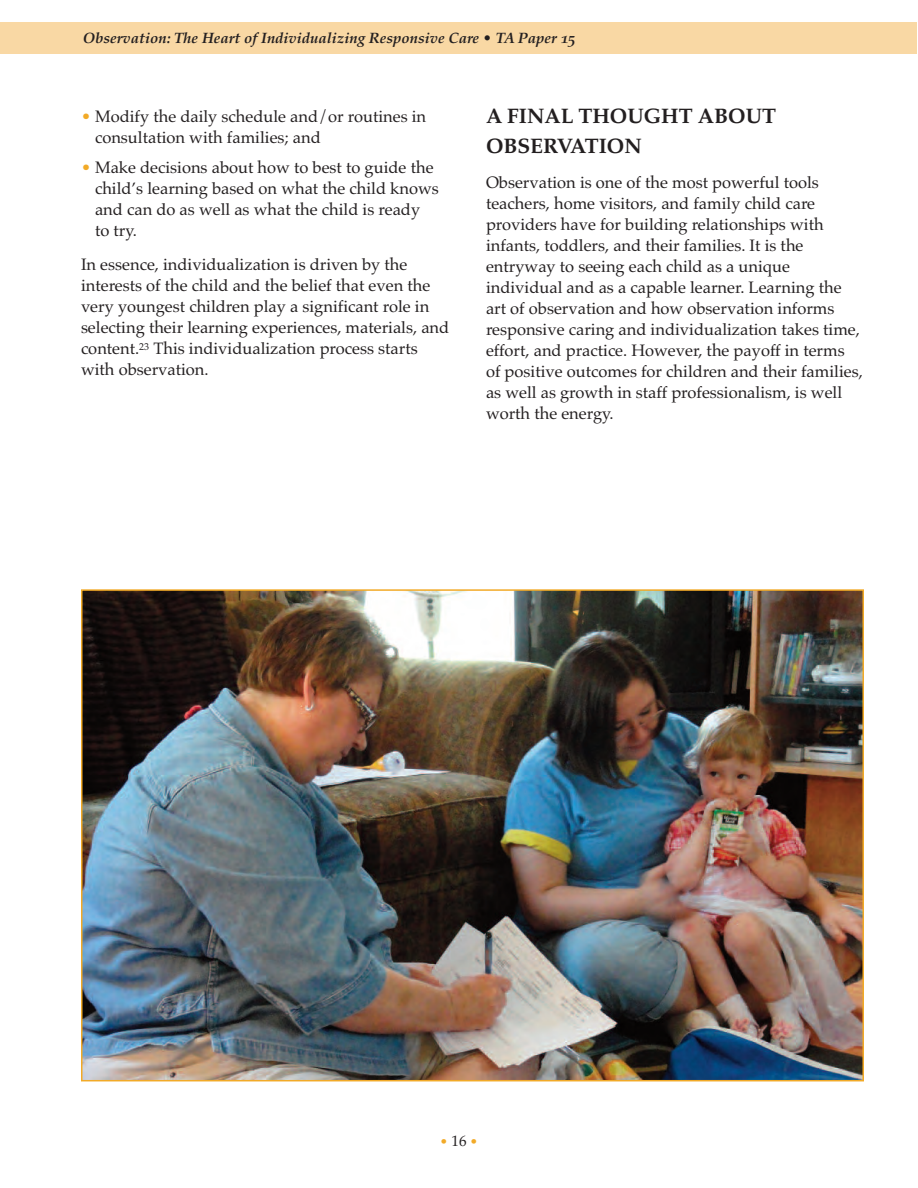
<style>
.page{position:relative;width:918px;height:1188px;background:#fff}
.page>*{position:absolute;margin:0;border:0;box-sizing:border-box;transform-origin:0 0}
.t1{font:21px/30px "Palatino Bold Os F";color:#231f20}
.t2{font:16.5px/21px "Palatino";color:#231f20}
.t3{font:15px "Palatino Bold Italic Os F";color:#231f20}
.t4{font:13.5px "Palatino";color:#f2aa27}
.s1{color:#f2aa27}
.s2{font-size:15px;color:#231f20}
</style>
<div class="page">
<div style="left:0;top:23px;width:917px;height:31px;background:#f9d8a4"></div>
<img style="left:84px;top:592px;width:777px;height:486px">
<p class="t3" style="left:83px;top:32px;width:494px">Observation: The Heart of Individualizing Responsive Care • TA Paper 15</p>
<p class="t2" style="left:95px;top:105px;width:333px;text-indent:-14px"><span class="s1">•</span> Modify the daily schedule and/or routines in consultation with families; and</p>
<p class="t2" style="left:95px;top:156px;width:345px;text-indent:-14px"><span class="s1">•</span> Make decisions about how to best to guide the child’s learning based on what the child knows and can do as well as what the child is ready<br>to try.</p>
<p class="t2" style="left:81px;top:254px;width:370px">In essence, individualization is driven by the interests of the child and the belief that even the very youngest children play a significant role in selecting their learning experiences, materials, and content.<sup>23</sup> This individualization process starts with observation.</p>
<h1 class="t1" style="left:486px;top:103px;width:292px">A FINAL THOUGHT ABOUT<br>OBSERVATION</h1>
<p class="t2" style="left:486px;top:172px;width:378px">Observation is one of the most powerful tools teachers, home visitors, and family child care providers have for building relationships with infants, toddlers, and their families. It is the entryway to seeing each child as a unique individual and as a capable learner. Learning the art of observation and how observation informs responsive caring and individualization takes time, effort, and practice. However, the payoff in terms of positive outcomes for children and their families, as well as growth in staff professionalism, is well worth the energy.</p>
<p class="t4" style="left:440px;top:1134px;width:40px">•<span class="s2">16</span>•</p>
</div>
